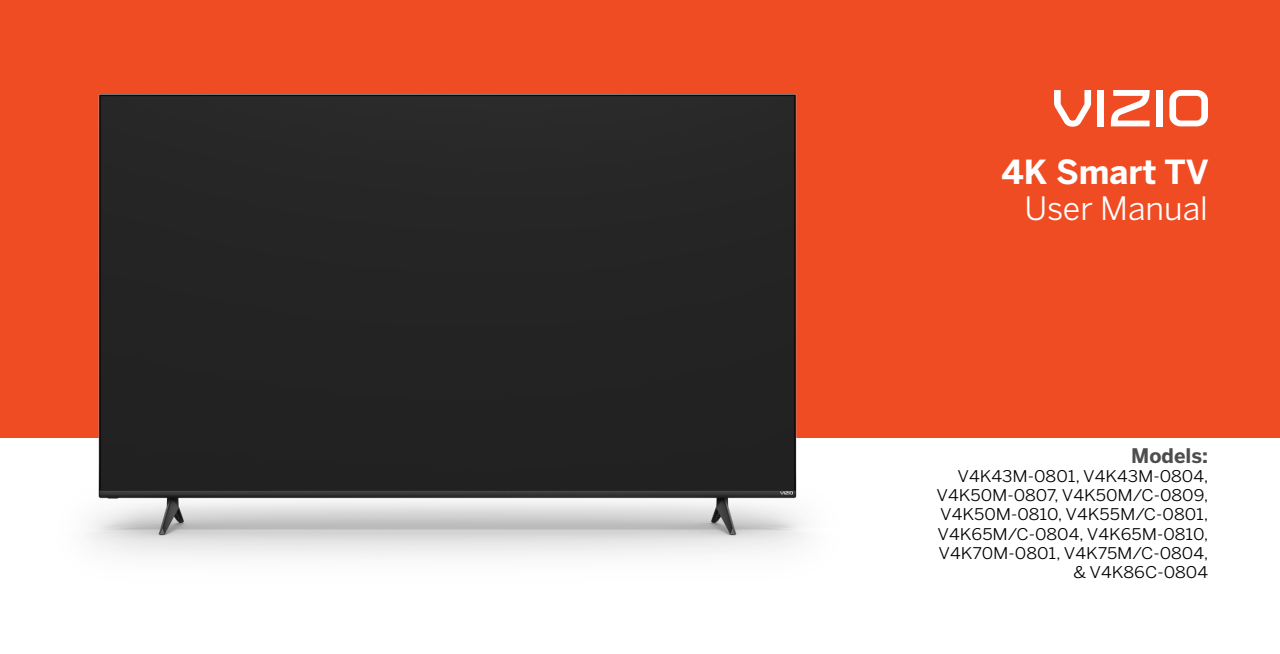
<style>
.page{position:relative;width:1280px;height:654px;background:#fff}
.page>*{position:absolute;margin:0;border:0;box-sizing:border-box;transform-origin:0 0}
.Model_Numbers{font:700 33px "Benton Sans";color:#fff}
.Model_Numbers-2{font:32px "Benton Sans";color:#fff}
.Document_Name{font:700 20px "Benton Sans";color:#4d4d4d}
.Model_Numbers-3{font:16px/19.2px "Benton Sans";color:#000;text-align:right;scale:1.1 1}
</style>
<div class="page">
<div style="left:0;top:0;width:1280px;height:438px;background:#f04c23"></div>
<svg style="left:1054px;top:90px;width:37px;height:37px"></svg>
<div style="left:1098px;top:90px;width:6px;height:36px;background:#fff"></div>
<svg style="left:1111px;top:90px;width:39px;height:36px"></svg>
<div style="left:1156px;top:90px;width:7px;height:36px;background:#fff"></div>
<svg style="left:1169px;top:90px;width:39px;height:36px"></svg>
<img style="left:87px;top:95px;width:718px;height:462px">
<p class="Model_Numbers" style="left:1001px;top:152px;width:209px">4K Smart TV</p>
<p class="Model_Numbers-2" style="left:1024px;top:189px;width:185px">User Manual</p>
<p class="Document_Name" style="left:1131px;top:443px;width:78px">Models:</p>
<p class="Model_Numbers-3" style="left:936px;top:467px;width:249px">V4K43M-0801, V4K43M-0804,<br>V4K50M-0807, V4K50M/C-0809,<br>V4K50M-0810, V4K55M/C-0801,<br>V4K65M/C-0804, V4K65M-0810,<br>V4K70M-0801, V4K75M/C-0804, &amp; V4K86C-0804</p>
</div>
